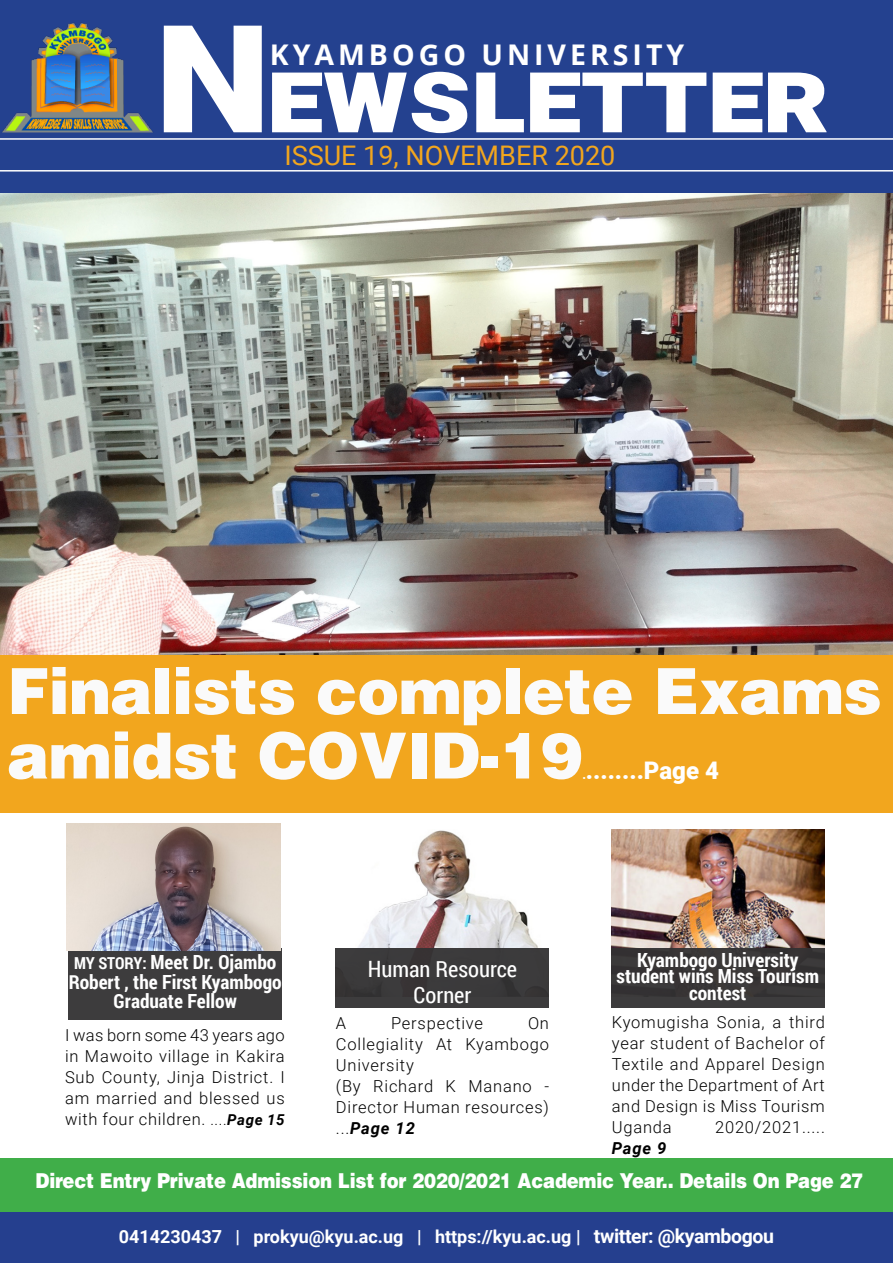
<style>
.page{position:relative;width:893px;height:1263px;background:#fff}
.page>*{position:absolute;margin:0;border:0;box-sizing:border-box;transform-origin:0 0}
.Newsletter{font:900 150px "Roboto";color:#fff;scale:1.1 1}
.Newsletter-2{font:900 105px "Roboto";color:#fff;scale:1.1 1}
.t1{font:900 63.6px/64.5px "Helvetica LT Std";letter-spacing:-.01em;color:#fafafa}
.t2{font:700 28.5px "Open Sans";letter-spacing:.14em;color:#fff}
.t3{font:27px "Roboto";color:#f2a61e}
.t4{font:900 24.3px "Roboto";color:#fff}
.Small_Header{font:22.5px "Roboto Condensed";color:#fff}
.Header_Texts{font:900 20.55px "Helvetica LT Std";letter-spacing:-.01em;color:#fff;scale:.88 1}
.Small_Header-2{font:700 19.5px/19.5px "Roboto Condensed";color:#fff;text-align:center}
.t5{font:700 18px "Roboto";color:#fff}
.Paragraph_Style_2{font:300 16.5px/21px "Roboto";letter-spacing:.05em;color:#000;text-align:justify}
.Paragraph_Style_2-2{font:italic 700 16.5px "Roboto";color:#000}
.s1{font-size:12.15px}
.s2{font-size:16.5px}
.s3{font-size:15px}
.s4{font-weight:700;font-style:italic;font-size:15px}
.s5{font-weight:700;font-style:italic}
.s6{font-size:19.5px}
</style>
<div class="page">
<img style="left:0;top:192px;width:893px;height:463px">
<div style="left:0;top:655px;width:893px;height:157px;background:#f2a61e"></div>
<div style="left:0;top:1169px;width:893px;height:94px;background:#253f8e"></div>
<div style="left:0;top:1158px;width:893px;height:54px;background:#40ae49"></div>
<div style="left:0;top:0;width:893px;height:192px;background:#24418f"></div>
<svg style="left:358px;top:830px;width:180px;height:118px"></svg>
<img style="left:611px;top:830px;width:214px;height:118px">
<div style="left:68px;top:948px;width:214px;height:72px;background:#3d3c3d"></div>
<div style="left:335px;top:948px;width:214px;height:60px;background:#3b3a3c"></div>
<div style="left:611px;top:948px;width:214px;height:60px;background:#3a3737"></div>
<img style="left:67px;top:824px;width:214px;height:126px">
<img style="left:2px;top:22px;width:151px;height:110px">
<hr style="left:0;top:138px;width:893px;height:2px;background:#fff">
<hr style="left:0;top:170px;width:893px;height:2px;background:#fff">
<p class="Newsletter" style="left:155px;top:-26px;width:107px">N</p>
<p class="t2" style="left:270px;top:35px;width:416px">KYAMBOGO UNIVERSITY</p>
<p class="Newsletter-2" style="left:267px;top:21px;width:512px">ewsletter</p>
<p class="t3" style="left:284px;top:136px;width:332px">ISSUE 19, NOVEMBER 2020</p>
<p class="t1" style="left:7px;top:657px;width:876px">Finalists complete Exams amidst COVID-19</p>
<p class="t4" style="left:582px;top:753px;width:138px"><span class="s1">.</span>........Page 4</p>
<p class="Small_Header-2" style="left:69px;top:952px;width:215px"><span class="s2">MY STORY:</span> Meet Dr. Ojambo<br>Robert , the First Kyambogo<br>Graduate Fellow</p>
<p class="Small_Header" style="left:368px;top:954px;width:151px">Human Resource</p>
<p class="Small_Header" style="left:414px;top:979px;width:59px">Corner</p>
<p class="Paragraph_Style_2" style="left:65px;top:1024px;width:221px">I was born some 43 years ago in Mawoito village in Kakira Sub County, Jinja District. I am married and blessed us with four children. <span class="s3">....</span><span class="s4">Page 15</span></p>
<p class="Paragraph_Style_2" style="left:336px;top:1012px;width:12px">A</p>
<p class="Paragraph_Style_2" style="left:391px;top:1012px;width:94px">Perspective</p>
<p class="Paragraph_Style_2" style="left:336px;top:1012px;width:215px;text-indent:192px">On Collegiality At Kyambogo University</p>
<p class="Paragraph_Style_2" style="left:336px;top:1075px;width:215px">(By Richard K Manano - Director Human resources) ...<span class="s5">Page 12</span></p>
<p class="Small_Header-2" style="left:617px;top:951px;width:204px;line-height:16.5px">Kyambogo University student wins Miss Tourism contest</p>
<p class="Paragraph_Style_2" style="left:612px;top:1010px;width:215px">Kyomugisha Sonia, a third year student of Bachelor of Textile and Apparel Design under the Department of Art and Design is Miss Tourism Uganda</p>
<p class="Paragraph_Style_2" style="left:715px;top:1115px;width:111px">2020/2021.....</p>
<p class="Paragraph_Style_2-2" style="left:612px;top:1136px;width:56px">Page 9</p>
<p class="Header_Texts" style="left:36px;top:1167px;width:942px">Direct Entry Private Admission List for 2020/2021 Academic Year.. Details On Page 27</p>
<p class="t5" style="left:119px;top:1224px;width:657px">0414230437 | prokyu@kyu.ac.ug | https://kyu.ac.ug | <span class="s6">twitter: @kyambogou</span></p>
</div>
